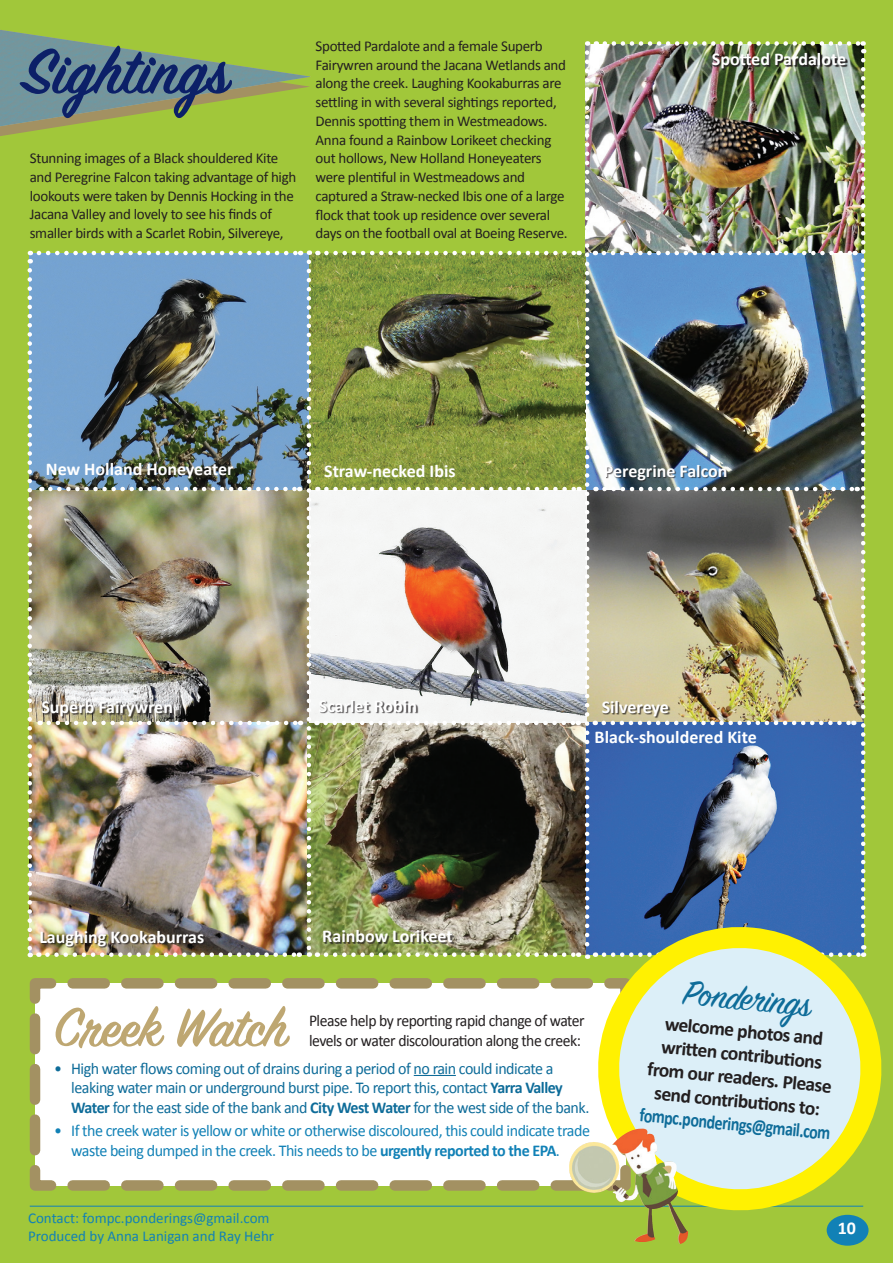
<style>
.page{position:relative;width:893px;height:1263px;background:#a1c73a}
.page>*{position:absolute;margin:0;border:0;box-sizing:border-box;transform-origin:0 0}
.t1{font:600 70.95px "Sign Painter House Script";color:#0c2068}
.t2{font:600 60px "Sign Painter House Script";color:#bea772}
.t3{font:39px "Sign Painter House Script";color:#0e6c99}
.t4{font:700 19.5px/23.4px "Calibri";color:#231f20;text-align:center}
.t5{font:700 19.5px "Calibri";color:#0e6c99;scale:.82 1}
.t6{font:700 18px "Calibri";color:#fff}
.t7{font:16.5px/19.5px "Calibri";letter-spacing:-.03em;color:#0e6c99}
.t8{font:16.5px/19.5px "Calibri";letter-spacing:-.03em;color:#1181b6}
.t9{font:16.5px/19.5px "Calibri";letter-spacing:-.03em;color:#231f20;scale:.95 1}
.t10{font:15px/18.8px "Calibri";letter-spacing:-.02em;color:#231f20}
.t11{font:15px/18px "Calibri";color:#1181b6}
.s1{font-weight:700}
</style>
<div class="page">
<img style="left:586px;top:45px;width:277px;height:863px">
<img style="left:30px;top:253px;width:295px;height:702px">
<div style="left:42px;top:702px;width:132px;height:16px;background:#231f20;opacity:.75"></div>
<div style="left:827px;top:1215px;width:41px;height:31px;background:#1181b6;border-radius:50%"></div>
<hr style="left:30px;top:1206px;width:833px;height:1px;background:#1181b6">
<div style="left:41px;top:932px;width:165px;height:16px;background:#231f20;opacity:.75"></div>
<div style="left:324px;top:931px;width:130px;height:13px;background:#231f20;opacity:.75"></div>
<svg style="left:713px;top:54px;width:135px;height:6px"></svg>
<div style="left:320px;top:701px;width:98px;height:13px;background:#231f20;opacity:.75"></div>
<img style="left:307px;top:262px;width:11px;height:695px">
<img style="left:325px;top:53px;width:264px;height:904px">
<svg style="left:39px;top:251px;width:262px;height:4px"></svg>
<svg style="left:50px;top:487px;width:250px;height:4px"></svg>
<svg style="left:49px;top:721px;width:252px;height:4px"></svg>
<svg style="left:47px;top:952px;width:253px;height:5px"></svg>
<svg style="left:0;top:76px;width:311px;height:60px"></svg>
<img style="left:0;top:30px;width:310px;height:96px">
<svg style="left:29px;top:978px;width:550px;height:213px;background:#f4f3ec"></svg>
<hr style="left:414px;top:1075px;width:42px;height:1px;background:#0e6c99">
<svg style="left:579px;top:908px;width:303px;height:314px"></svg>
<div style="left:603px;top:702px;width:68px;height:16px;background:#231f20;opacity:.75"></div>
<img style="left:605px;top:41px;width:259px;height:12px">
<img style="left:604px;top:60px;width:261px;height:897px">
<svg style="left:30px;top:251px;width:1px;height:12px"></svg>
<img style="left:28px;top:270px;width:4px;height:687px">
<img style="left:612px;top:1129px;width:26px;height:67px">
<h1 class="t1" style="left:23px;top:28px;width:207px">Sightings</h1>
<p class="t10" style="left:30px;top:149px;width:268px">Stunning images of a Black shouldered Kite and Peregrine Falcon taking advantage of high lookouts were taken by Dennis Hocking in the Jacana Valley and lovely to see his finds of smaller birds with a Scarlet Robin, Silvereye,</p>
<p class="t10" style="left:315px;top:36px;width:254px">Spotted Pardalote and a female Superb Fairywren around the Jacana Wetlands and along the creek. Laughing Kookaburras are settling in with several sightings reported, Dennis spotting them in Westmeadows.<br>Anna found a Rainbow Lorikeet checking out hollows, New Holland Honeyeaters were plentiful in Westmeadows and captured a Straw-necked Ibis one of a large flock that took up residence over several days on the football oval at Boeing Reserve.</p>
<p class="t6" style="left:712px;top:48px;width:136px">Spotted Pardalote</p>
<p class="t6" style="left:46px;top:458px;width:189px">New Holland Honeyeater</p>
<p class="t6" style="left:324px;top:459px;width:133px">Straw-necked Ibis</p>
<p class="t6" style="left:604px;top:459px;width:125px">Peregrine Falcon</p>
<p class="t6" style="left:41px;top:695px;width:133px">Superb Fairywren</p>
<p class="t6" style="left:319px;top:694px;width:100px">Scarlet Robin</p>
<p class="t6" style="left:602px;top:695px;width:69px">Silvereye</p>
<p class="t6" style="left:595px;top:725px;width:164px">Black-shouldered Kite</p>
<p class="t6" style="left:39px;top:925px;width:167px">Laughing Kookaburras</p>
<p class="t6" style="left:322px;top:925px;width:132px">Rainbow Lorikeet</p>
<h2 class="t2" style="left:54px;top:991px;width:235px">Creek Watch</h2>
<p class="t7" style="left:71px;top:1058px;width:520px;text-indent:-17px">• High water flows coming out of drains during a period of no rain could indicate a leaking water main or underground burst pipe. To report this, contact <span class="s1">Yarra Valley<br>Water</span> for the east side of the bank and <span class="s1">City West Water</span> for the west side of the bank.</p>
<p class="t8" style="left:71px;top:1121px;width:520px;text-indent:-17px">• If the creek water is yellow or white or otherwise discoloured, this could indicate trade waste being dumped in the creek. This needs to be <span class="s1">urgently reported to the EPA</span>.</p>
<p class="t9" style="left:309px;top:1011px;width:292px">Please help by reporting rapid change of water levels or water discolouration along the creek:</p>
<h3 class="t3" style="left:686px;top:968px;width:129px;rotate:6deg">Pon derings</h3>
<h3 class="t4" style="left:654px;top:1009px;width:187px;rotate:6deg">welcome photos and writt en contributi ons from our readers. Please send contributi ons to:</h3>
<h3 class="t5" style="left:641px;top:1103px;width:235px;rotate:5deg">fompc.ponderings@gmail.com</h3>
<p class="t11" style="left:28px;top:1209px;width:248px">Contact: fompc.ponderings@gmail.com<br>Produced by Anna Lanigan and Ray Hehr</p>
<p class="t6" style="left:838px;top:1216px;width:20px">10</p>
</div>
